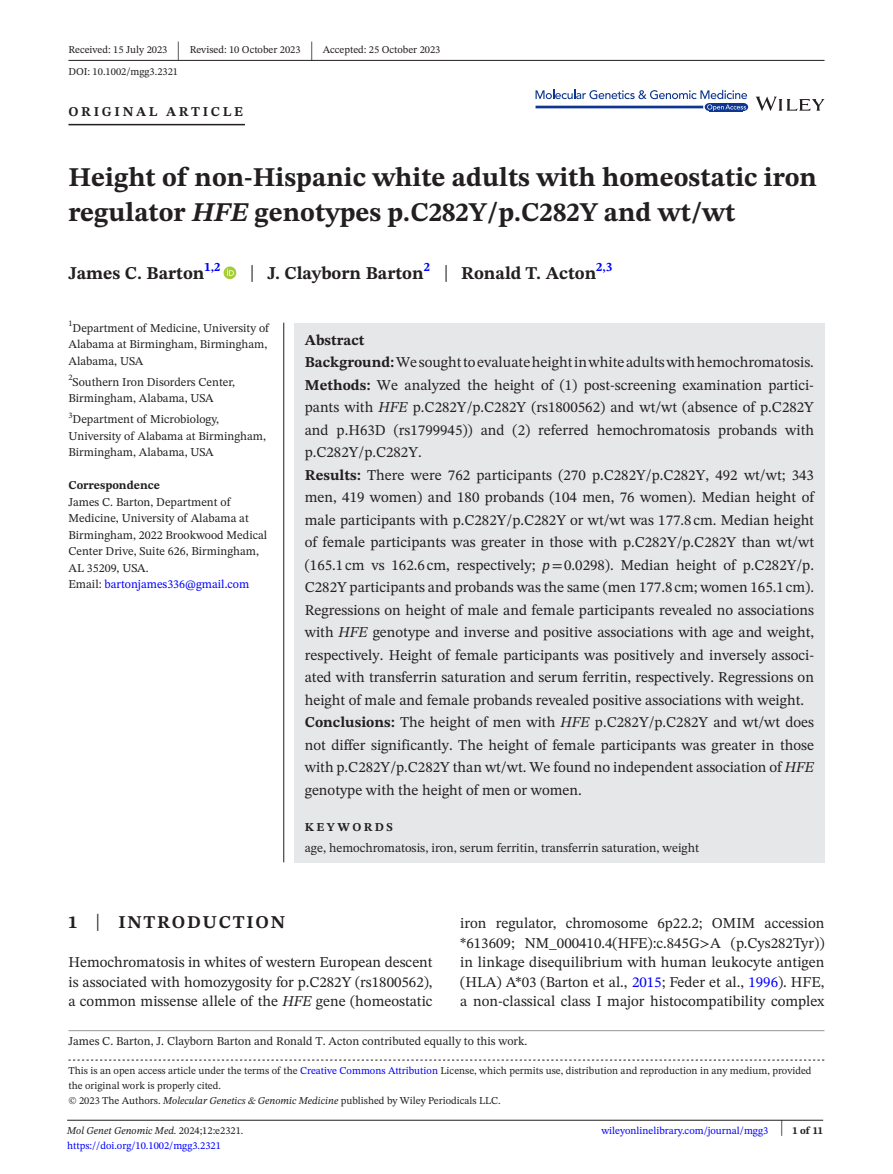
<style>
.page{position:relative;width:893px;height:1174px;background:#fff}
.page>*{position:absolute;margin:0;border:0;box-sizing:border-box;transform-origin:0 0}
.t1{font:700 27px/34.5px "STIX Two Text";color:#231f20}
.t2{font:25.65px "STIX Two Text";color:#231f20;scale:.49 1}
.t3{font:700 18px "STIX Two Text";color:#231f20}
.t4{font:700 18px "STIX Two Text";letter-spacing:.1em;color:#231f20}
.t5{font:15px/22.5px "STIX Two Text";color:#231f20;text-align:justify}
.t6{font:700 13.5px "STIX Two Text";letter-spacing:.2em;color:#231f20}
.t7{font:12.75px "STIX Two Text";color:#231f20}
.t8{font:12px/16.5px "STIX Two Text";color:#231f20}
.t9{font:700 12px "STIX Two Text";color:#231f20}
.t10{font:700 12px "STIX Two Text";letter-spacing:.2em;color:#231f20}
.t11{font:10.5px/15px "STIX Two Text";color:#231f20}
.t12{font:10.5px "STIX Two Text";color:#00f}
.t13{font:italic 10.5px "STIX Two Text";color:#231f20}
.t14{font:700 10.5px "STIX Two Text";color:#231f20}
.s1{font-style:italic}
.s2{font-weight:400;font-size:23.4px}
.s3{color:#00f}
.s4{font-weight:700}
.s5{font-family:"STIX"}
.s6{font-weight:400;font-size:23.7px}
.s7{font-style:normal}
.s8{font-weight:400;font-size:22.2px}
</style>
<div class="page">
<hr style="left:67px;top:1119px;width:756px;height:1px;background:#231f20">
<svg style="left:756px;top:97px;width:68px;height:14px"></svg>
<svg style="left:536px;top:90px;width:211px;height:21px"></svg>
<hr style="left:68px;top:60px;width:756px;height:1px;background:#231f20">
<hr style="left:68px;top:124px;width:177px;height:1px;background:#231f20">
<div style="left:224px;top:266px;width:12px;height:13px;background:#a5cd39;border-radius:50%"></div>
<svg style="left:227px;top:269px;width:7px;height:7px"></svg>
<svg style="left:68px;top:1059px;width:756px;height:1px"></svg>
<hr style="left:68px;top:1030px;width:756px;height:1px;background:#939598">
<div style="left:294px;top:323px;width:530px;height:539px;background:#e6e7e9"></div>
<hr style="left:283px;top:323px;width:1px;height:539px;background:#231f20">
<p class="t11" style="left:68px;top:42px;width:101px">Received: 15 July 2023</p>
<h2 class="t2" style="left:177px;top:32px;width:8px">|</h2>
<p class="t11" style="left:190px;top:42px;width:112px">Revised: 10 October 2023</p>
<h2 class="t2" style="left:310px;top:32px;width:8px">|</h2>
<p class="t11" style="left:323px;top:42px;width:119px">Accepted: 25 October 2023</p>
<p class="t11" style="left:68px;top:64px;width:111px">DOI: 10.1002/mgg3.2321</p>
<p class="t6" style="left:68px;top:101px;width:176px">ORIGINAL ARTICLE</p>
<h1 class="t1" style="left:68px;top:161px;width:750px">Height of non-Hispanic white adults with homeostatic iron regulator <span class="s1">HFE</span> genotypes p.C282Y/p.C282Y and wt/wt</h1>
<p class="t3" style="left:68px;top:260px;width:154px">James C. Barton<sup>1,2</sup></p>
<p class="t3" style="left:250px;top:260px;width:364px"><span class="s2">|</span> J. Clayborn Barton<sup>2</sup> <span class="s2">|</span> Ronald T. Acton<sup>2,3</sup></p>
<p class="t8" style="left:68px;top:319px;width:202px;text-align:justify"><sup>1</sup>Department of Medicine, University of Alabama at Birmingham, Birmingham, Alabama, USA</p>
<p class="t8" style="left:68px;top:373px;width:168px"><sup>2</sup>Southern Iron Disorders Center,<br>Birmingham, Alabama, USA</p>
<p class="t8" style="left:68px;top:411px;width:199px"><sup>3</sup>Department of Microbiology,<br>University of Alabama at Birmingham,<br>Birmingham, Alabama, USA</p>
<p class="t9" style="left:68px;top:477px;width:93px">Correspondence</p>
<p class="t8" style="left:68px;top:493px;width:200px">James C. Barton, Department of<br>Medicine, University of Alabama at<br>Birmingham, 2022 Brookwood Medical<br>Center Drive, Suite 626, Birmingham,<br>AL 35209, USA.<br>Email: <span class="s3">bartonjames336@gmail.com</span></p>
<p class="t5" style="left:305px;top:328px;width:511px;text-align:left"><span class="s4">Abstract<br>Background:</span> We sought to evaluate height in white adults with hemochromatosis.<br><span class="s4">Methods:</span> We analyzed the height of (1) post-screening examination partici&shy;pants with <span class="s1">HFE</span> p.C282Y/p.C282Y (rs1800562) and wt/wt (absence of p.C282Y and p.H63D (rs1799945)) and (2) referred hemochromatosis probands with p.C282Y/p.C282Y.<br><span class="s4">Results:</span> There were 762 participants (270 p.C282Y/p.C282Y, 492 wt/wt; 343 men, 419 women) and 180 probands (104 men, 76 women). Median height of male participants with p.C282Y/p.C282Y or wt/wt was 177.8cm. Median height of female participants was greater in those with p.C282Y/p.C282Y than wt/wt (165.1 cm vs 162.6 cm, respectively; <span class="s1">p</span><span class="s5">=</span>0.0298). Median height of p.C282Y/p.<br>C282Y participants and probands was the same (men 177.8cm; women 165.1 cm).<br>Regressions on height of male and female participants revealed no associations with <span class="s1">HFE</span> genotype and inverse and positive associations with age and weight, respectively. Height of female participants was positively and inversely associ&shy;ated with transferrin saturation and serum ferritin, respectively. Regressions on height of male and female probands revealed positive associations with weight.<br><span class="s4">Conclusions:</span> The height of men with <span class="s1">HFE</span> p.C282Y/p.C282Y and wt/wt does not differ significantly. The height of female participants was greater in those with p.C282Y/p.C282Y than wt/wt. We found no independent association of <span class="s1">HFE </span>genotype with the height of men or women.</p>
<p class="t10" style="left:305px;top:818px;width:90px">KEYWORDS</p>
<p class="t7" style="left:305px;top:838px;width:396px">age, hemochromatosis, iron, serum ferritin, transferrin saturation, weight</p>
<p class="t4" style="left:68px;top:909px;width:218px">1 <span class="s6">|</span> INTRODUCTION</p>
<p class="t5" style="left:68px;top:952px;width:366px;line-height:19.5px">Hemochromatosis in whites of western European descent is associated with homozygosity for p.C282Y (rs1800562), a common missense allele of the <span class="s1">HFE</span> gene (homeostatic</p>
<p class="t5" style="left:460px;top:913px;width:366px;line-height:19.5px">iron regulator, chromosome 6p22.2; OMIM accession *613609; NM_000410.4(HFE):c.845G<span class="s5">&gt;</span>A (p.Cys282Tyr)) in linkage disequilibrium with human leukocyte antigen (HLA) A*03 (Barton et al., <span class="s3">2015</span>; Feder et al., <span class="s3">1996</span>). HFE, a non-classical class I major histocompatibility complex</p>
<p class="t8" style="left:68px;top:1032px;width:461px">James C. Barton, J. Clayborn Barton and Ronald T. Acton contributed equally to this work.</p>
<p class="t11" style="left:68px;top:1063px;width:745px">This is an open access article under the terms of the <span class="s3">Creative Commons Attribution</span> License, which permits use, distribution and reproduction in any medium, provided the original work is properly cited.<br>© 2023 The Authors. <span class="s1">Molecular Genetics &amp; Genomic Medicine</span> published by Wiley Periodicals LLC.</p>
<p class="t13" style="left:67px;top:1123px;width:178px">Mol Genet Genomic Med. <span class="s7">2024;12:e2321.</span></p>
<p class="t14" style="left:780px;top:1123px;width:45px"><span class="s8">|</span> 1 of 11</p>
<p class="t12" style="left:67px;top:1138px;width:155px">https://doi.org/10.1002/mgg3.2321</p>
<p class="t12" style="left:601px;top:1123px;width:168px">wileyonlinelibrary.com/journal/mgg3</p>
</div>
